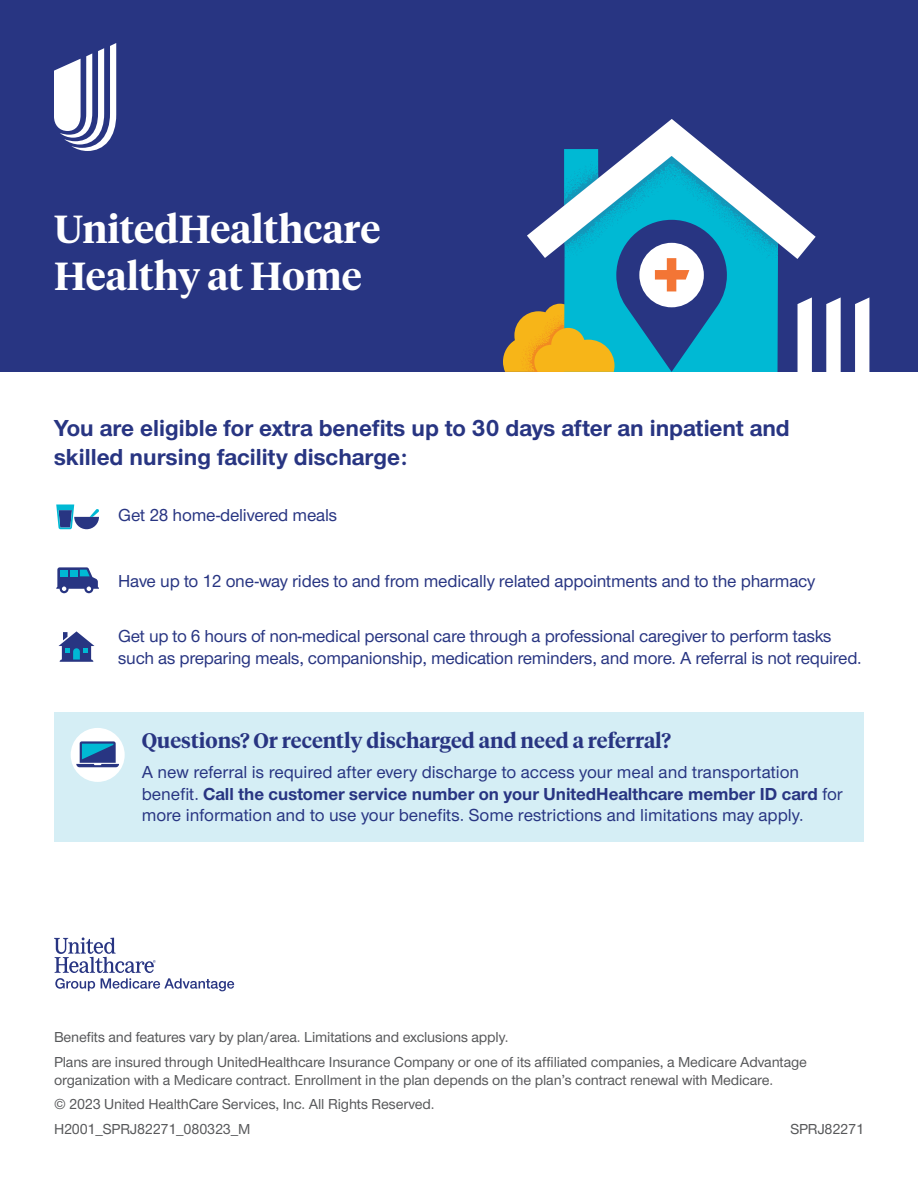
<style>
.page{position:relative;width:918px;height:1188px;background:#fff}
.page>*{position:absolute;margin:0;border:0;box-sizing:border-box;transform-origin:0 0}
.t1{font:600 39px/46.8px "UHC Serif Headline";color:#fff}
.t2{font:700 24px/28.5px "UHC Sans";color:#283582}
.t3{font:600 21px "UHC Serif Headline";color:#283582}
.t4{font:500 18px/21.6px "UHC Sans";letter-spacing:-.01em;color:#283582}
.t5{font:500 15px/24.8px "UHC Sans";letter-spacing:-.01em;color:#57585a}
.s1{font-weight:700}
</style>
<div class="page">
<div style="left:0;top:0;width:918px;height:372px;background:#283582"></div>
<svg style="left:855px;top:297px;width:14px;height:75px"></svg>
<svg style="left:826px;top:297px;width:15px;height:75px"></svg>
<svg style="left:503px;top:119px;width:313px;height:253px"></svg>
<svg style="left:54px;top:43px;width:62px;height:108px"></svg>
<div style="left:54px;top:712px;width:810px;height:129px;background:#d5eef5"></div>
<div style="left:71px;top:728px;width:54px;height:54px;background:#fff;border-radius:50%"></div>
<svg style="left:76px;top:741px;width:43px;height:26px"></svg>
<svg style="left:56px;top:504px;width:43px;height:25px"></svg>
<svg style="left:56px;top:567px;width:43px;height:26px"></svg>
<div style="left:70px;top:570px;width:8px;height:6px;background:#00b9d4"></div>
<svg style="left:58px;top:631px;width:36px;height:31px"></svg>
<svg style="left:54px;top:937px;width:180px;height:54px"></svg>
<p class="t1" style="left:54px;top:204px;width:328px">UnitedHealthcare<br>Healthy at Home</p>
<p class="t2" style="left:54px;top:413px;width:737px">You are eligible for extra benefits up to 30 days after an inpatient and skilled nursing facility discharge:</p>
<p class="t4" style="left:118px;top:503px;width:221px">Get 28 home-delivered meals</p>
<p class="t4" style="left:118px;top:569px;width:699px">Have up to 12 one-way rides to and from medically related appointments and to the pharmacy</p>
<p class="t4" style="left:118px;top:624px;width:745px;line-height:22.5px">Get up to 6 hours of non-medical personal care through a professional caregiver to perform tasks such as preparing meals, companionship, medication reminders, and more. A referral is not required.</p>
<p class="t3" style="left:142px;top:726px;width:531px">Questions? Or recently discharged and need a referral?</p>
<p class="t4" style="left:142px;top:760px;width:703px">A new referral is required after every discharge to access your meal and transportation benefit. <span class="s1">Call the customer service number on your UnitedHealthcare member ID card</span> for more information and to use your benefits. Some restrictions and limitations may apply.</p>
<p class="t5" style="left:54px;top:1024px;width:754px">Benefits and features vary by plan/area. Limitations and exclusions apply.<br>Plans are insured through UnitedHealthcare Insurance Company or one of its affiliated companies, a Medicare Advantage</p>
<p class="t5" style="left:54px;top:1066px;width:721px">organization with a Medicare contract. Enrollment in the plan depends on the plan’s contract renewal with Medicare. © 2023 United HealthCare Services, Inc. All Rights Reserved.<br>H2001_SPRJ82271_080323_M</p>
<p class="t5" style="left:790px;top:1116px;width:75px">SPRJ82271</p>
</div>
